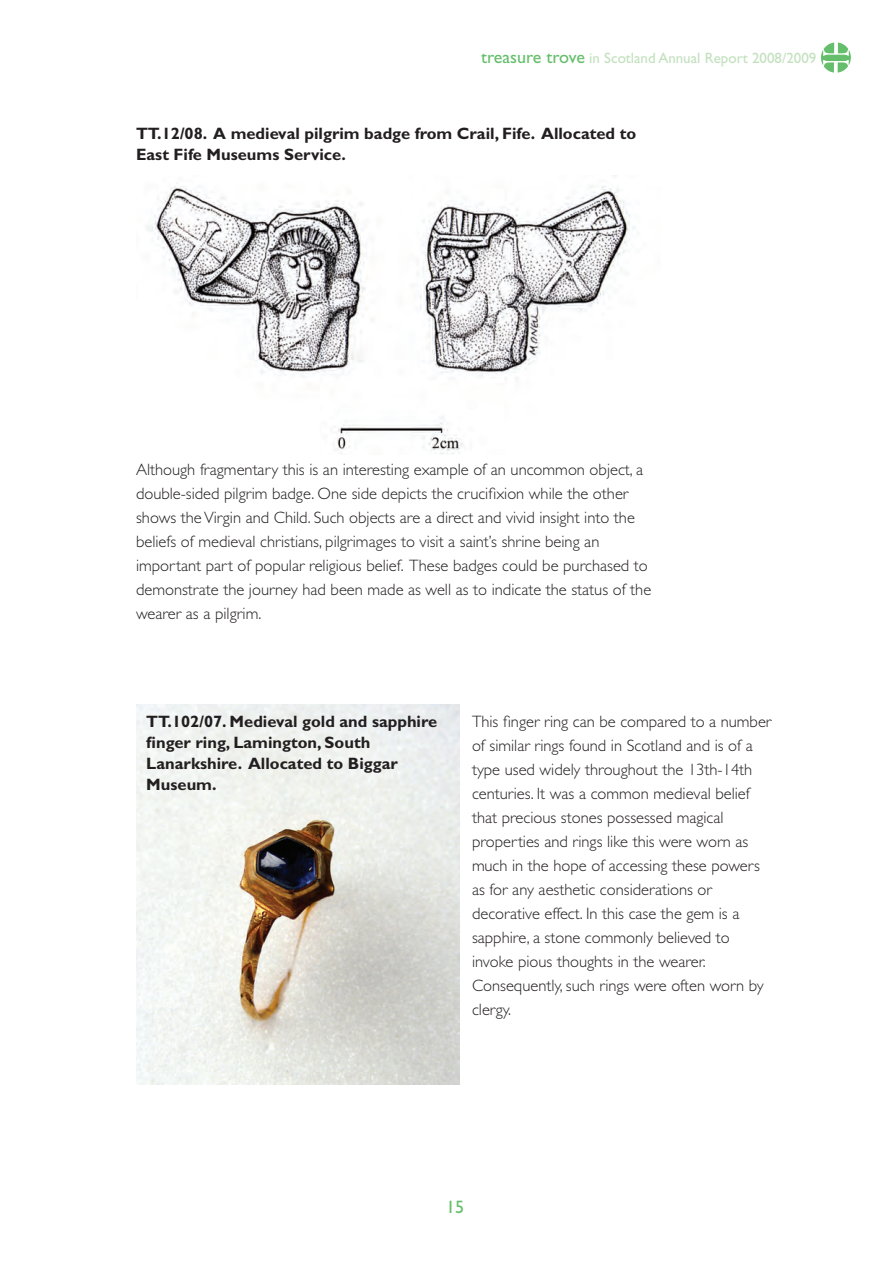
<style>
.page{position:relative;width:893px;height:1263px;background:#fff}
.page>*{position:absolute;margin:0;border:0;box-sizing:border-box;transform-origin:0 0}
.t1{font:18px "Gill Sans Std";color:#65be6b}
.t2{font:300 16.5px/24px "Gill Sans Std";color:#231f20}
.t3{font:700 16.5px/21px "Gill Sans Std";color:#231f20}
.t4{font:15px "Gill Sans Std";color:#c2e1be}
.s1{font-size:18px;color:#65be6b}
</style>
<div class="page">
<img style="left:821px;top:43px;width:29px;height:30px">
<img style="left:146px;top:183px;width:489px;height:272px">
<img style="left:136px;top:704px;width:323px;height:380px">
<p class="t4" style="left:481px;top:52px;width:337px"><span class="s1">treasure trove</span> in Scotland Annual Report 2008/2009</p>
<p class="t3" style="left:136px;top:124px;width:502px">tt.12/08. A medieval pilgrim badge from Crail, Fife. Allocated to east Fife Museums service.</p>
<p class="t2" style="left:136px;top:459px;width:517px">Although fragmentary this is an interesting example of an uncommon object, a double-sided pilgrim badge. One side depicts the crucifixion while the other shows theVirgin and Child. Such objects are a direct and vivid insight into the beliefs of medieval christians, pilgrimages to visit a saint’s shrine being an important part of popular religious belief. These badges could be purchased to demonstrate the journey had been made as well as to indicate the status of the wearer as a pilgrim.</p>
<p class="t3" style="left:146px;top:712px;width:292px">tt.102/07. Medieval gold and sapphire finger ring, Lamington, south<br>Lanarkshire. Allocated to Biggar<br>Museum.</p>
<p class="t2" style="left:472px;top:711px;width:301px">This finger ring can be compared to a number of similar rings found in Scotland and is of a type used widely throughout the 13th-14th centuries. It was a common medieval belief that precious stones possessed magical properties and rings like this were worn as much in the hope of accessing these powers as for any aesthetic considerations or decorative effect. In this case the gem is a sapphire, a stone commonly believed to invoke pious thoughts in the wearer.<br>Consequently, such rings were often worn by clergy.</p>
<p class="t1" style="left:455px;top:1200px;width:10px">5</p>
</div>
